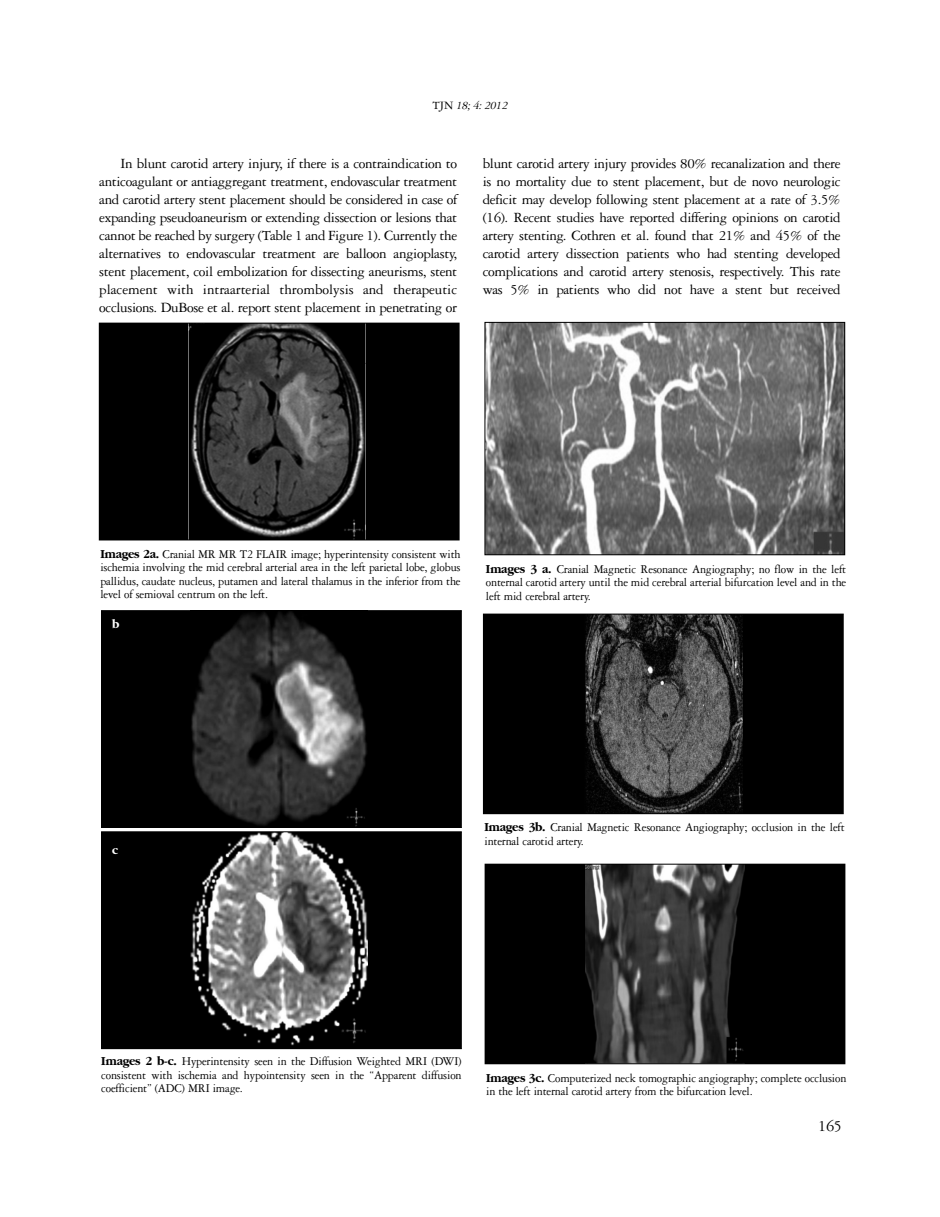
<style>
.page{position:relative;width:940px;height:1217px;background:#fff}
.page>*{position:absolute;margin:0;border:0;box-sizing:border-box;transform-origin:0 0}
.t1{font:16.5px "Garamond Three Tr";color:#000}
.t2{font:15px/18px "Garamond Three Tr";letter-spacing:-.025em;color:#000;text-align:justify}
.t3{font:12.75px/13.5px "Garamond Three Tr";letter-spacing:-.015em;color:#000;text-align:justify;scale:.95 1}
.t4{font:12.75px "Garamond Bold Tr";color:#fff;scale:.95 1}
.t5{font:italic 12px "Garamond Three Tr";color:#000}
.s1{font-style:normal}
.s2{font-family:"Garamond Bold Tr"}
</style>
<div class="page">
<div style="left:99px;top:323px;width:360px;height:216px;background:#000"></div>
<img style="left:188px;top:325px;width:177px;height:213px">
<div style="left:99px;top:323px;width:360px;height:217px;border:1px solid #000"></div>
<img style="left:487px;top:324px;width:356px;height:229px">
<div style="left:485px;top:322px;width:360px;height:233px;border:1px solid #000"></div>
<div style="left:483px;top:614px;width:360px;height:199px;background:#000"></div>
<img style="left:585px;top:615px;width:157px;height:196px">
<div style="left:483px;top:613px;width:360px;height:200px;border:1px solid #000"></div>
<div style="left:102px;top:610px;width:359px;height:217px;background:#000"></div>
<img style="left:191px;top:612px;width:176px;height:213px">
<div style="left:101px;top:610px;width:360px;height:217px;border:1px solid #000"></div>
<div style="left:102px;top:831px;width:359px;height:217px;background:#000"></div>
<img style="left:191px;top:833px;width:177px;height:213px">
<div style="left:101px;top:831px;width:360px;height:217px;border:1px solid #000"></div>
<div style="left:485px;top:864px;width:359px;height:199px;background:#000"></div>
<img style="left:586px;top:865px;width:158px;height:196px">
<div style="left:485px;top:863px;width:360px;height:200px;border:1px solid #000"></div>
<p class="t5" style="left:432px;top:101px;width:78px"><span class="s1">TJ N</span> 18;4:2012</p>
<p class="t2" style="left:99px;top:155px;width:359px;text-indent:21px">In blunt carotid artery injury, if there is a contraindication to anticoagulant or antiaggregant treatment, endovascular treatment and carotid artery stent placement should be considered in case of expanding pseudoaneurism or extending dissection or lesions that cannot be reached by surgery (Table 1 and Figure 1). Currently the alternatives to endovascular treatment are balloon angioplasty, stent placement, coil embolization for dissecting aneurisms, stent placement with intraarterial thrombolysis and therapeutic occlusions. DuBose et al. report stent placement in penetrating or</p>
<p class="t2" style="left:483px;top:155px;width:359px">blunt carotid artery injury provides 80% recanalization and there is no mortality due to stent placement, but de novo neurologic deficit may develop following stent placement at a rate of 3.5% (16). Recent studies have reported differing opinions on carotid artery stenting. Cothren et al. found that 21% and 45% of the carotid artery dissection patients who had stenting developed complications and carotid artery stenosis, respectively. This rate was 5% in patients who did not have a stent but received</p>
<p class="t3" style="left:100px;top:548px;width:381px"><span class="s2">Images 2a.</span> Cranial MR MR T2 FLAIR image; hyperintensity consistent with ischemia involving the mid cerebral arterial area in the left parietal lobe, globus pallidus, caudate nucleus, putamen and lateral thalamus in the inferior from the level of semioval centrum on the left.</p>
<p class="t4" style="left:112px;top:618px;width:9px">b</p>
<p class="t3" style="left:486px;top:563px;width:381px"><span class="s2">Images 3 a.</span> Cranial Magnetic Resonance Angiography; no flow in the left onternal carotid artery until the mid cerebral arterial bifurcation level and in the left mid cerebral artery.</p>
<p class="t4" style="left:112px;top:845px;width:8px">c</p>
<p class="t3" style="left:484px;top:821px;width:381px"><span class="s2">Images 3b.</span> Cranial Magnetic Resonance Angiography; occlusion in the left internal carotid artery.</p>
<p class="t3" style="left:101px;top:1055px;width:381px"><span class="s2">Images 2 b-c.</span> Hyperintensity seen in the Diffusion Weighted MRI (DWI) consistent with ischemia and hypointensity seen in the “Apparent diffusion coefficient” (ADC) MRI image.</p>
<p class="t3" style="left:486px;top:1071px;width:381px"><span class="s2">Images 3c.</span> Computerized neck tomographic angiography; complete occlusion in the left internal carotid artery from the bifurcation level.</p>
<p class="t1" style="left:818px;top:1119px;width:25px">165</p>
</div>
